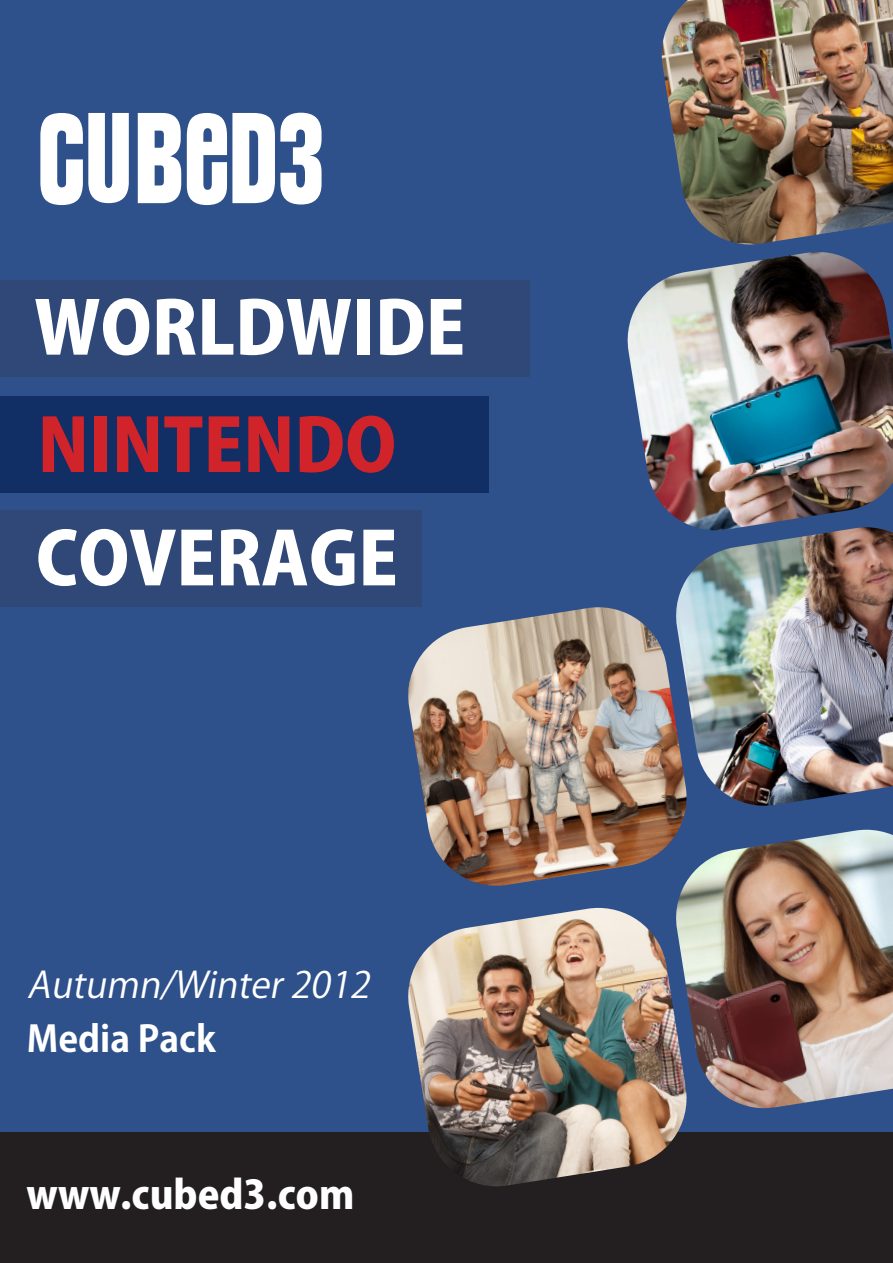
<style>
.page{position:relative;width:893px;height:1263px;background:#2f518b}
.page>*{position:absolute;margin:0;border:0;box-sizing:border-box;transform-origin:0 0}
.t1{font:800 72px "Koz Go Pro";color:#fff}
.t2{font:800 72px "Koz Go Pro";color:#d1232a}
.t3{font:800 39px "Koz Go Pro";color:#fff}
.t4{font:italic 36px "Koz Go Pro";color:#fff}
.t5{font:700 36px "Koz Go Pro";color:#fff}
</style>
<div class="page">
<svg style="left:40px;top:113px;width:282px;height:92px"></svg>
<img style="left:627px;top:252px;width:266px;height:275px">
<img style="left:676px;top:527px;width:217px;height:279px">
<img style="left:408px;top:607px;width:284px;height:279px">
<div style="left:0;top:280px;width:529px;height:97px;background:#2f4878"></div>
<div style="left:0;top:396px;width:489px;height:97px;background:#112e65"></div>
<img style="left:661px;top:0;width:232px;height:245px">
<div style="left:0;top:510px;width:421px;height:97px;background:#2f4878"></div>
<div style="left:0;top:1132px;width:893px;height:131px;background:#231f20"></div>
<img style="left:408px;top:908px;width:277px;height:279px">
<img style="left:671px;top:830px;width:222px;height:283px">
<p class="t1" style="left:34px;top:281px;width:433px">WORLDWIDE</p>
<p class="t2" style="left:38px;top:399px;width:360px">NINTENDO</p>
<p class="t1" style="left:36px;top:512px;width:364px">COVERAGE</p>
<p class="t4" style="left:27px;top:961px;width:353px">Autumn/Winter2012</p>
<p class="t5" style="left:27px;top:1015px;width:190px">Media Pack</p>
<p class="t3" style="left:27px;top:1169px;width:329px">www.cubed3.com</p>
</div>
